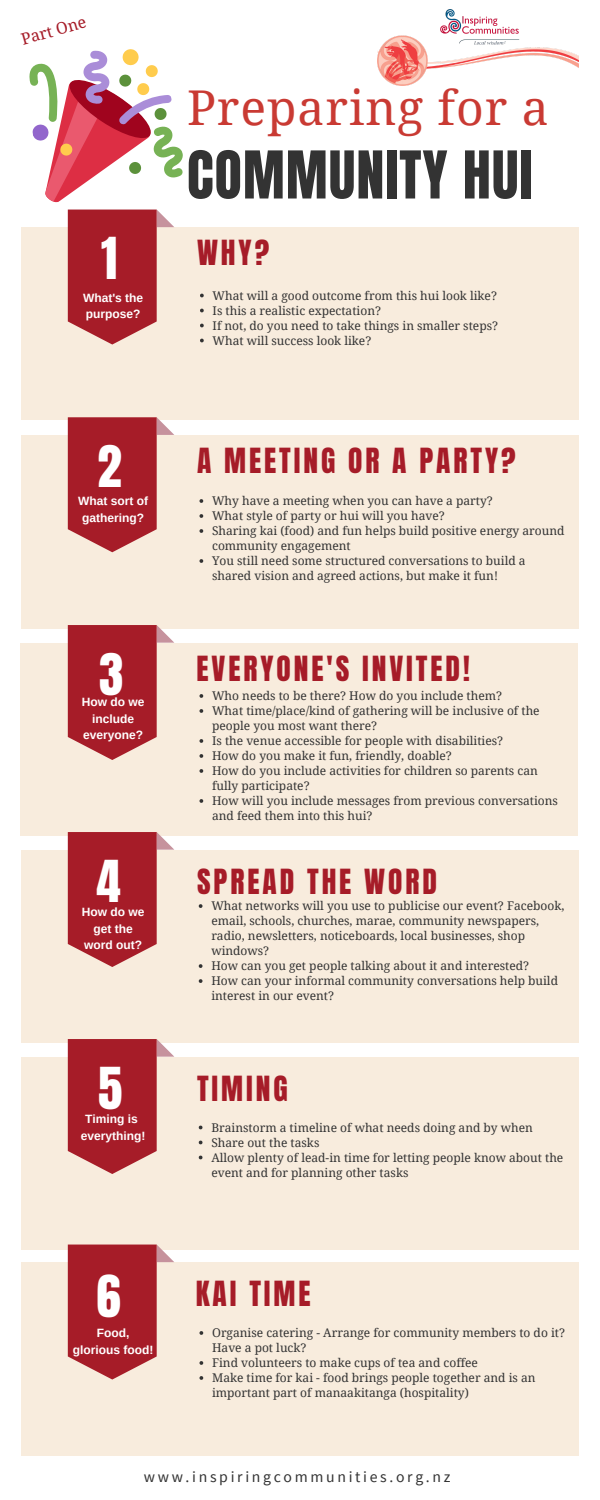
<style>
.page{position:relative;width:600px;height:1500px;background:#fff}
.page>*{position:absolute;margin:0;border:0;box-sizing:border-box;transform-origin:0 0}
.t1{font:56px "Anton";letter-spacing:.02em;color:#333}
.t2{font:49.1px "Anton";color:#fff}
.t3{font:48px "Droid Serif";letter-spacing:.02em;color:#c93a33}
.t4{font:29.5px "Anton";letter-spacing:.1em;color:#a61c28}
.t5{font:16px "Droid Serif";color:#a61c28}
.t6{font:15.7px "Source Sans Pro";letter-spacing:.17em;color:#333}
.t7{font:12px/15px "Droid Serif";color:#333}
.t8{font:700 12px/16.5px "Arimo";color:#fff;text-align:center}
</style>
<div class="page">
<div style="left:21px;top:227px;width:557px;height:193px;background:#f8ecdd"></div>
<div style="left:21px;top:436px;width:557px;height:192px;background:#f8ecdd"></div>
<div style="left:21px;top:643px;width:557px;height:193px;background:#f8ecdd"></div>
<div style="left:21px;top:850px;width:558px;height:193px;background:#f8ecdd"></div>
<div style="left:21px;top:1057px;width:558px;height:193px;background:#f8ecdd"></div>
<div style="left:21px;top:1263px;width:558px;height:192px;background:#f8ecdd"></div>
<svg style="left:200px;top:294px;width:4px;height:3px"></svg>
<svg style="left:200px;top:309px;width:4px;height:3px"></svg>
<svg style="left:200px;top:324px;width:4px;height:3px"></svg>
<svg style="left:200px;top:339px;width:4px;height:3px"></svg>
<svg style="left:200px;top:499px;width:3px;height:4px"></svg>
<svg style="left:200px;top:514px;width:3px;height:4px"></svg>
<svg style="left:200px;top:529px;width:3px;height:4px"></svg>
<svg style="left:200px;top:559px;width:3px;height:4px"></svg>
<svg style="left:199px;top:694px;width:4px;height:4px"></svg>
<svg style="left:199px;top:709px;width:4px;height:4px"></svg>
<svg style="left:199px;top:739px;width:4px;height:4px"></svg>
<svg style="left:199px;top:754px;width:4px;height:4px"></svg>
<svg style="left:199px;top:769px;width:4px;height:4px"></svg>
<svg style="left:199px;top:799px;width:4px;height:4px"></svg>
<svg style="left:68px;top:210px;width:106px;height:135px"></svg>
<svg style="left:68px;top:417px;width:106px;height:135px"></svg>
<svg style="left:68px;top:625px;width:106px;height:135px"></svg>
<svg style="left:68px;top:832px;width:106px;height:135px"></svg>
<svg style="left:68px;top:1039px;width:106px;height:135px"></svg>
<svg style="left:68px;top:1245px;width:106px;height:135px"></svg>
<svg style="left:199px;top:904px;width:3px;height:4px"></svg>
<svg style="left:199px;top:964px;width:3px;height:4px"></svg>
<svg style="left:199px;top:979px;width:3px;height:4px"></svg>
<svg style="left:200px;top:1331px;width:3px;height:4px"></svg>
<svg style="left:200px;top:1361px;width:3px;height:4px"></svg>
<svg style="left:200px;top:1376px;width:3px;height:4px"></svg>
<svg style="left:29px;top:49px;width:154px;height:154px"></svg>
<img style="left:377px;top:9px;width:201px;height:77px">
<h3 class="t5" style="left:19px;top:31px;width:68px;rotate:-16deg">Part One</h3>
<h2 class="t2" style="left:101px;top:224px;width:18px">1</h2>
<p class="t8" style="left:83px;top:289px;width:62px;text-align:left">What's the purpose?</p>
<h3 class="t3" style="left:187px;top:80px;width:363px">Preparing for a</h3>
<h1 class="t1" style="left:187px;top:135px;width:347px">COMMUNITY HUI</h1>
<h3 class="t4" style="left:197px;top:231px;width:74px">WHY?</h3>
<p class="t7" style="left:213px;top:288px;width:287px">What will a good outcome from this hui look like?<br>Is this a realistic expectation?<br>If not, do you need to take things in smaller steps?<br>What will success look like?</p>
<h2 class="t2" style="left:98px;top:431px;width:26px">2</h2>
<p class="t8" style="left:78px;top:493px;width:71px">What sort of gathering?</p>
<h2 class="t2" style="left:99px;top:640px;width:26px">3</h2>
<p class="t8" style="left:82px;top:694px;width:64px">How do we include everyone?</p>
<h2 class="t2" style="left:97px;top:846px;width:26px">4</h2>
<p class="t8" style="left:82px;top:904px;width:64px">How do we get the word out?</p>
<h2 class="t2" style="left:98px;top:1054px;width:26px">5</h2>
<p class="t8" style="left:81px;top:1111px;width:66px">Timing is everything!</p>
<h2 class="t2" style="left:97px;top:1261px;width:26px">6</h2>
<p class="t8" style="left:73px;top:1325px;width:82px">Food, glorious food!</p>
<h3 class="t4" style="left:197px;top:439px;width:320px">A MEETING OR A PARTY?</h3>
<p class="t7" style="left:212px;top:493px;width:354px">Why have a meeting when you can have a party?<br>What style of party or hui will you have?<br>Sharing kai (food) and fun helps build positive energy around community engagement<br>You still need some structured conversations to build a shared vision and agreed actions, but make it fun!</p>
<h3 class="t4" style="left:196px;top:648px;width:275px">EVERYONE'S INVITED!</h3>
<p class="t7" style="left:212px;top:688px;width:347px">Who needs to be there? How do you include them?<br>What time/place/kind of gathering will be inclusive of the people you most want there?<br>Is the venue accessible for people with disabilities?<br>How do you make it fun, friendly, doable?<br>How do you include activities for children so parents can fully participate?<br>How will you include messages from previous conversations and feed them into this hui?</p>
<h3 class="t4" style="left:197px;top:860px;width:242px">SPREAD THE WORD</h3>
<p class="t7" style="left:211px;top:899px;width:355px">What networks will you use to publicise our event? Facebook, email, schools, churches, marae, community newspapers, radio, newsletters, noticeboards, local businesses, shop windows?<br>How can you get people talking about it and interested?<br>How can your informal community conversations help build interest in our event?</p>
<h3 class="t4" style="left:197px;top:1067px;width:92px">TIMING</h3>
<p class="t7" style="left:211px;top:1120px;width:354px">Brainstorm a timeline of what needs doing and by when Share out the tasks<br>Allow plenty of lead-in time for letting people know about the event and for planning other tasks</p>
<h3 class="t4" style="left:196px;top:1273px;width:116px">KAI TIME</h3>
<p class="t7" style="left:212px;top:1325px;width:354px">Organise catering - Arrange for community members to do it?<br>Have a pot luck?<br>Find volunteers to make cups of tea and coffee<br>Make time for kai - food brings people together and is an important part of manaakitanga (hospitality)</p>
<h3 class="t6" style="left:144px;top:1466px;width:308px">www.inspiringcommunities.org.nz</h3>
</div>
